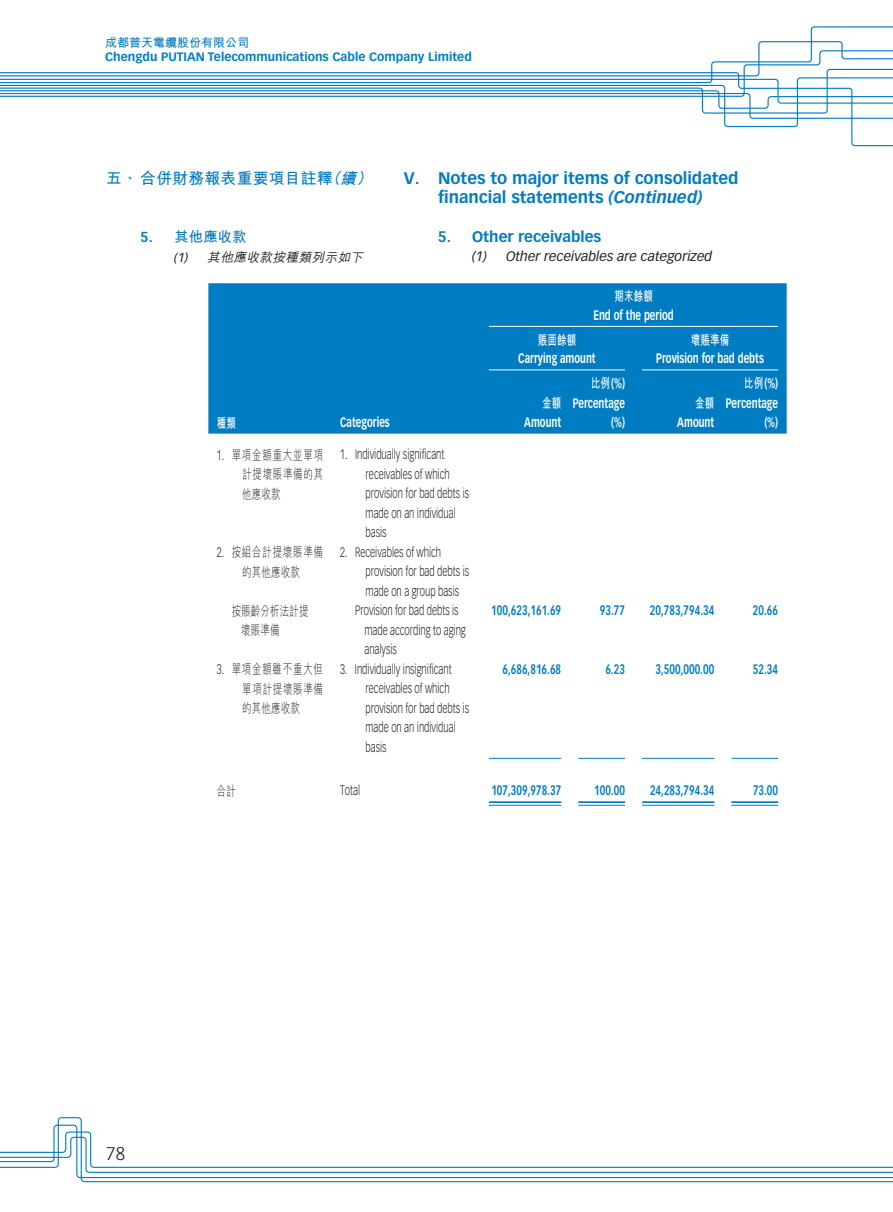
<style>
.page{position:relative;width:893px;height:1212px;background:#fff}
.page>*{position:absolute;margin:0;border:0;box-sizing:border-box;transform-origin:0 0}
.t1{font:300 18px "Vectora LT Std";color:#231f20}
.t2{font:700 16.5px/19.5px "Vectora LT Std";color:#007cc2;text-align:center}
.t3{font:700 15.75px "M Hei HK";letter-spacing:.02em;color:#007cc2}
.t4{font:700 15px "Vectora LT Std";color:#007cc2}
.t5{font:700 14.25px "M Hei HK";letter-spacing:.02em;color:#007cc2}
.t6{font:300 13.5px/19.5px "Vectora LT Std";color:#231f20;scale:.7 1}
.t7{font:700 13.5px "Vectora LT Std";color:#007cc2;scale:.7 1}
.t8{font:700 13.5px/19.5px "Vectora LT Std";color:#fff;text-align:right;scale:.7 1}
.t9{font:300 13.5px/19.5px "M Hei HK";letter-spacing:.08em;color:#231f20;text-align:justify;scale:.7 1}
.t10{font:italic 13.5px "Vectora LT Std";color:#231f20}
.t11{font:700 13.5px "M Hei HK";letter-spacing:.02em;color:#fff;scale:.7 1}
.t12{font:300 13.5px/19.5px "M Hei HK";letter-spacing:.02em;color:#231f20;scale:.7 1}
.t13{font:italic 500 12.75px "M Hei HK";color:#231f20}
.t14{font:700 12px "Vectora LT Std";color:#007cc2}
.t15{font:700 12px "M Hei HK";color:#007cc2}
.s1{font-style:italic}
.s2{font-family:"Vectora LT Std"}
.s3{font-family:"Vectora LT Std";font-weight:400}
.s4{font-family:"M Hei HK"}
</style>
<div class="page">
<svg style="left:0;top:41px;width:893px;height:78px"></svg>
<svg style="left:0;top:1117px;width:893px;height:65px"></svg>
<div style="left:208px;top:283px;width:579px;height:151px;background:#007cc2"></div>
<hr style="left:489px;top:326px;width:289px;height:1px;background:#fff">
<hr style="left:489px;top:369px;width:136px;height:1px;background:#fff">
<hr style="left:642px;top:369px;width:136px;height:1px;background:#fff">
<hr style="left:489px;top:758px;width:72px;height:1px;background:#007cc2">
<hr style="left:578px;top:758px;width:47px;height:1px;background:#007cc2">
<hr style="left:642px;top:758px;width:72px;height:1px;background:#007cc2">
<hr style="left:731px;top:758px;width:47px;height:1px;background:#007cc2">
<hr style="left:489px;top:801px;width:72px;height:2px;background:#007cc2">
<hr style="left:489px;top:805px;width:72px;height:1px;background:#007cc2">
<hr style="left:578px;top:801px;width:47px;height:2px;background:#007cc2">
<hr style="left:578px;top:805px;width:47px;height:1px;background:#007cc2">
<hr style="left:642px;top:801px;width:72px;height:2px;background:#007cc2">
<hr style="left:642px;top:805px;width:72px;height:1px;background:#007cc2">
<hr style="left:731px;top:801px;width:47px;height:2px;background:#007cc2">
<hr style="left:731px;top:805px;width:47px;height:1px;background:#007cc2">
<p class="t15" style="left:105px;top:34px;width:145px">成都普天電纜股份有限公司</p>
<p class="t14" style="left:105px;top:50px;width:368px">Chengdu PUTIAN Telecommunications Cable Company Limited</p>
<p class="t3" style="left:106px;top:167px;width:272px">五、合併財務報表重要項目註釋<span class="s1">（續）</span></p>
<p class="t5" style="left:140px;top:227px;width:108px"><span class="s2">5.</span> 其他應收款</p>
<p class="t13" style="left:173px;top:248px;width:195px"><span class="s3">(1)</span> 其他應收款按種類列示如下</p>
<p class="t11" style="left:217px;top:413px;width:29px">種類</p>
<p class="t8" style="left:340px;top:412px;width:72px">Categories</p>
<p class="t2" style="left:404px;top:168px;width:336px">V. Notes to major items of consolidated financial statements <span class="s1">(Continued)</span></p>
<p class="t4" style="left:438px;top:227px;width:165px">5. Other receivables</p>
<p class="t10" style="left:472px;top:249px;width:242px">(1) Other receivables are categorized</p>
<p class="t11" style="left:614px;top:286px;width:56px">期末餘額</p>
<p class="t8" style="left:593px;top:305px;width:116px">End of the period</p>
<p class="t11" style="left:538px;top:330px;width:56px">賬面餘額</p>
<p class="t11" style="left:691px;top:330px;width:56px">壞賬準備</p>
<p class="t8" style="left:518px;top:349px;width:112px">Carrying amount</p>
<p class="t8" style="left:656px;top:349px;width:155px">Provision for bad debts</p>
<p class="t8" style="left:591px;top:373px;width:50px"><span class="s4">比例</span>(%)</p>
<p class="t8" style="left:744px;top:373px;width:50px"><span class="s4">比例</span>(%)</p>
<p class="t11" style="left:542px;top:393px;width:29px">金額</p>
<p class="t8" style="left:524px;top:412px;width:55px">Amount</p>
<p class="t8" style="left:573px;top:393px;width:76px">Percentage (%)</p>
<p class="t11" style="left:695px;top:393px;width:29px">金額</p>
<p class="t8" style="left:677px;top:412px;width:55px">Amount</p>
<p class="t8" style="left:726px;top:393px;width:76px">Percentage (%)</p>
<p class="t9" style="left:242px;top:445px;width:117px;text-indent:-25px"><span class="s2">1.</span> 單項金額重大並單項計提壞賬準備的其他應收款</p>
<p class="t6" style="left:366px;top:445px;width:149px;text-indent:-26px">1. Individually significant receivables of which provision for bad debts is made on an individual basis</p>
<p class="t9" style="left:217px;top:542px;width:153px;text-align:center"><span class="s2">2.</span> 按組合計提壞賬準備的其他應收款</p>
<p class="t6" style="left:366px;top:542px;width:149px;text-indent:-26px">2. Receivables of which provision for bad debts is made on a group basis</p>
<p class="t12" style="left:241px;top:601px;width:98px;text-indent:-9px">按賬齡分析法計提壞賬準備</p>
<p class="t6" style="left:364px;top:601px;width:146px;text-indent:-9px">Provision for bad debts is made according to aging analysis</p>
<p class="t7" style="left:491px;top:602px;width:101px">100,623,161.69</p>
<p class="t7" style="left:600px;top:602px;width:37px">93.77</p>
<p class="t7" style="left:650px;top:602px;width:93px">20,783,794.34</p>
<p class="t7" style="left:753px;top:602px;width:37px">20.66</p>
<p class="t9" style="left:242px;top:659px;width:117px;text-indent:-25px"><span class="s2">3.</span> 單項金額雖不重大但單項計提壞賬準備的其他應收款</p>
<p class="t6" style="left:366px;top:659px;width:149px;text-indent:-26px">3. Individually insignificant receivables of which provision for bad debts is made on an individual basis</p>
<p class="t7" style="left:502px;top:661px;width:85px">6,686,816.68</p>
<p class="t7" style="left:605px;top:661px;width:29px">6.23</p>
<p class="t7" style="left:655px;top:661px;width:85px">3,500,000.00</p>
<p class="t7" style="left:753px;top:661px;width:37px">52.34</p>
<p class="t9" style="left:217px;top:781px;width:29px">合計</p>
<p class="t6" style="left:340px;top:781px;width:30px">Total</p>
<p class="t7" style="left:491px;top:782px;width:101px">107,309,978.37</p>
<p class="t7" style="left:594px;top:782px;width:45px">100.00</p>
<p class="t7" style="left:650px;top:782px;width:93px">24,283,794.34</p>
<p class="t7" style="left:753px;top:782px;width:37px">73.00</p>
<h1 class="t1" style="left:106px;top:1143px;width:20px">78</h1>
</div>
